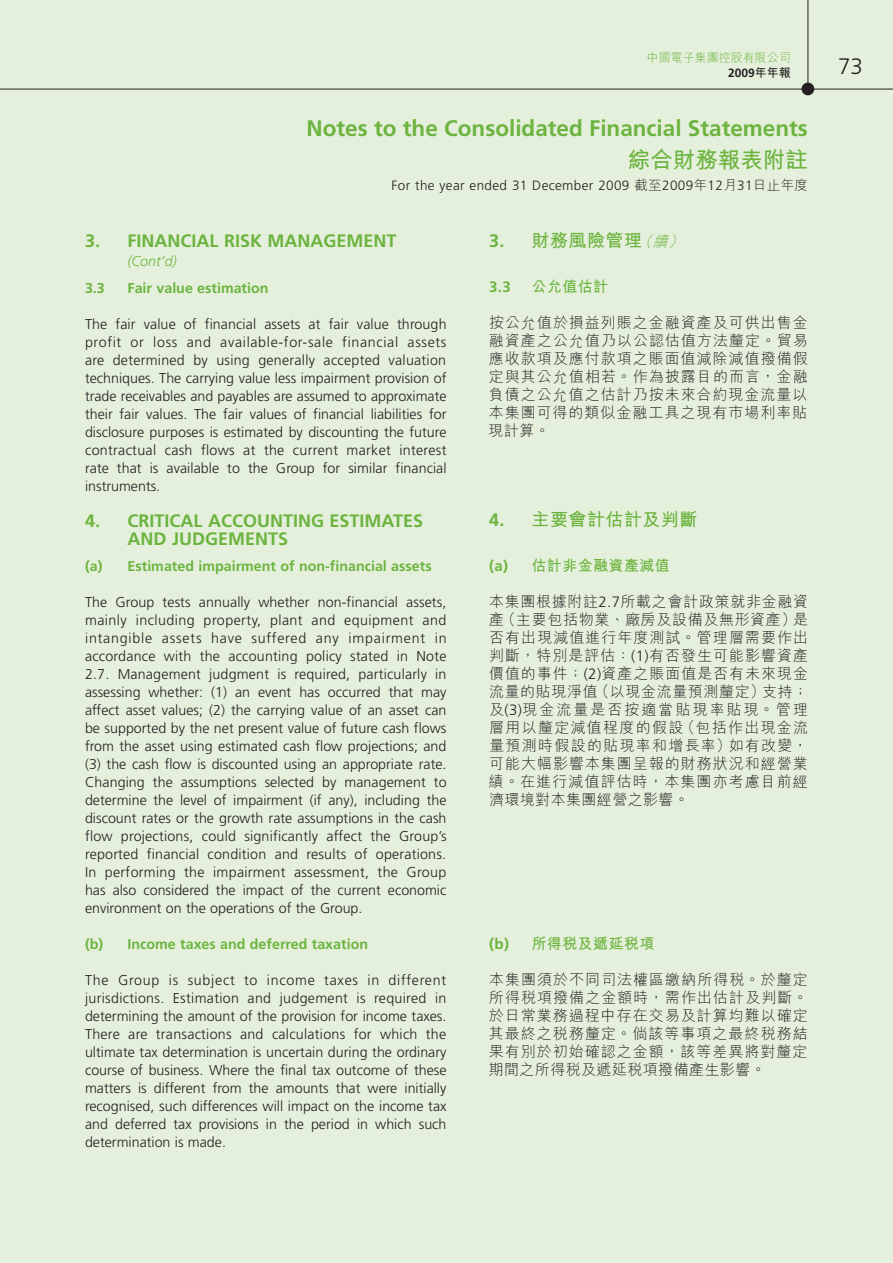
<style>
.page{position:relative;width:893px;height:1263px;background:#e5f0dc}
.page>*{position:absolute;margin:0;border:0;box-sizing:border-box;transform-origin:0 0}
.t1{font:700 22.5px "Frutiger LT Std";color:#6cb43f}
.t2{font:700 22.5px "M Hei HK";color:#6cb43f}
.t3{font:300 22.35px "Frutiger LT Std";color:#231f20}
.t4{font:700 18px "Frutiger LT Std";color:#6cb43f}
.t5{font:700 18px "M Hei HK";letter-spacing:.03em;color:#6cb43f}
.t6{font:300 15px/18px "M Hei HK";letter-spacing:.065em;color:#231f20;text-align:justify}
.t7{font:700 15px "M Hei HK";letter-spacing:.03em;color:#6cb43f}
.t8{font:700 15px "Frutiger LT Std";color:#6cb43f}
.t9{font:300 14.25px/18px "Frutiger LT Std";color:#231f20;text-align:justify}
.t10{font:700 14.25px "Frutiger LT Std";color:#6cb43f}
.t11{font:italic 300 14.25px "Frutiger LT Std";color:#6cb43f}
.t12{font:300 13.5px "Frutiger LT Std";letter-spacing:.03em;color:#231f20}
.t13{font:300 12px "M Hei HK";color:#6cb43f}
.t14{font:700 12px "Frutiger LT Std";color:#231f20}
.s1{font-family:"M Hei HK"}
.s2{font-family:"Frutiger LT Std"}
.s3{font-weight:300;font-style:italic;font-size:15px}
</style>
<div class="page">
<hr style="left:0;top:89px;width:893px;height:1px;background:#231f20">
<hr style="left:807px;top:0;width:1px;height:89px;background:#231f20">
<div style="left:801px;top:83px;width:13px;height:12px;background:#231f20;border-radius:50%"></div>
<p class="t13" style="left:647px;top:49px;width:146px">中國電子集團控股有限公司</p>
<p class="t14" style="left:728px;top:65px;width:64px">2009<span class="s1">年年報</span></p>
<h1 class="t1" style="left:307px;top:115px;width:503px">Notes to the Consolidated Financial Statements</h1>
<h1 class="t2" style="left:628px;top:143px;width:181px">綜合財務報表附註</h1>
<p class="t12" style="left:392px;top:177px;width:418px">For the year ended 31 December 2009 <span class="s1">截至</span>2009<span class="s1">年</span>12<span class="s1">月</span>31<span class="s1">日止年度</span></p>
<p class="t4" style="left:85px;top:231px;width:63px">3. Financia</p>
<p class="t4" style="left:210px;top:231px;width:25px">l risk</p>
<p class="t4" style="left:268px;top:231px;width:14px">managemen</p>
<p class="t4" style="left:387px;top:231px;width:12px">t</p>
<p class="t11" style="left:128px;top:253px;width:51px">(Cont’d)</p>
<p class="t10" style="left:85px;top:279px;width:21px">3.3</p>
<p class="t10" style="left:128px;top:279px;width:142px">Fair value estimation</p>
<p class="t9" style="left:85px;top:315px;width:363px">The fair value of financial assets at fair value through profit or loss and available-for-sale financial assets are determined by using generally accepted valuation techniques. The carrying value less impairment provision of trade receivables and payables are assumed to approximate their fair values. The fair values of financial liabilities for disclosure purposes is estimated by discounting the future contractual cash flows at the current market interest rate that is available to the Group for similar financial instruments.</p>
<p class="t4" style="left:85px;top:510px;width:136px">4. Critical acc</p>
<p class="t4" style="left:243px;top:510px;width:61px">ounting</p>
<p class="t4" style="left:330px;top:510px;width:84px">estimates</p>
<p class="t4" style="left:128px;top:528px;width:14px">and</p>
<p class="t4" style="left:172px;top:528px;width:34px">judgemen</p>
<p class="t4" style="left:268px;top:528px;width:19px">ts</p>
<p class="t10" style="left:85px;top:558px;width:348px">(a) Estimated impairment of non-financial assets</p>
<p class="t9" style="left:85px;top:594px;width:363px">The Group tests annually whether non-financial assets, mainly including property, plant and equipment and intangible assets have suffered any impairment in accordance with the accounting policy stated in Note</p>
<p class="t9" style="left:85px;top:666px;width:363px">2.7. Management judgment is required, particularly in assessing whether: (1) an event has occurred that may affect asset values; (2) the carrying value of an asset can be supported by the net present value of future cash flows from the asset using estimated cash flow projections; and (3) the cash flow is discounted using an appropriate rate.<br>Changing the assumptions selected by management to determine the level of impairment (if any), including the discount rates or the growth rate assumptions in the cash flow projections, could significantly affect the Group’s reported financial condition and results of operations.<br>In performing the impairment assessment, the Group has also considered the impact of the current economic environment on the operations of the Group.</p>
<p class="t10" style="left:85px;top:936px;width:285px">(b) Income taxes and deferred taxation</p>
<p class="t9" style="left:85px;top:972px;width:363px">The Group is subject to income taxes in different jurisdictions. Estimation and judgement is required in determining the amount of the provision for income taxes.<br>There are transactions and calculations for which the ultimate tax determination is uncertain during the ordinary course of business. Where the final tax outcome of these matters is different from the amounts that were initially recognised, such differences will impact on the income tax and deferred tax provisions in the period in which such determination is made.</p>
<p class="t5" style="left:489px;top:228px;width:201px"><span class="s2">3.</span> 財務風險管理<span class="s3">（續）</span></p>
<p class="t8" style="left:489px;top:278px;width:23px">3.3</p>
<p class="t7" style="left:532px;top:276px;width:78px">公允值估計</p>
<p class="t6" style="left:489px;top:313px;width:321px">按公允值於損益列賬之金融資產及可供出售金融資產之公允值乃以公認估值方法釐定。貿易應收款項及應付款項之賬面值減除減值撥備假定與其公允值相若。作為披露目的而言，金融負債之公允值之估計乃按未來合約現金流量以本集團可得的類似金融工具之現有巿場利率貼現計算。</p>
<p class="t5" style="left:489px;top:507px;width:210px"><span class="s2">4.</span> 主要會計估計及判斷</p>
<p class="t7" style="left:489px;top:554px;width:182px"><span class="s2">(a)</span> 估計非金融資產減值</p>
<p class="t6" style="left:489px;top:592px;width:321px">本集團根據附註<span class="s2">2.7</span>所載之會計政策就非金融資產（主要包括物業、廠房及設備及無形資產）是否有出現減值進行年度測試。管理層需要作出判斷，特別是評估：<span class="s2">(1)</span>有否發生可能影響資產價值的事件；<span class="s2">(2)</span>資產之賬面值是否有未來現金流量的貼現淨值（以現金流量預測釐定）支持；及<span class="s2">(3)</span>現金流量是否按適當貼現率貼現。管理層用以釐定減值程度的假設（包括作出現金流量預測時假設的貼現率和增長率）如有改變，可能大幅影響本集團呈報的財務狀況和經營業績。在進行減值評估時，本集團亦考慮目前經濟環境對本集團經營之影響。</p>
<p class="t7" style="left:489px;top:932px;width:167px"><span class="s2">(b)</span> 所得稅及遞延稅項</p>
<p class="t6" style="left:489px;top:970px;width:321px">本集團須於不同司法權區繳納所得稅。於釐定所得稅項撥備之金額時，需作出估計及判斷。於日常業務過程中存在交易及計算均難以確定其最終之稅務釐定。倘該等事項之最終稅務結果有別於初始確認之金額，該等差異將對釐定期間之所得稅及遞延稅項撥備產生影響。</p>
<h2 class="t3" style="left:838px;top:53px;width:26px">73</h2>
</div>
